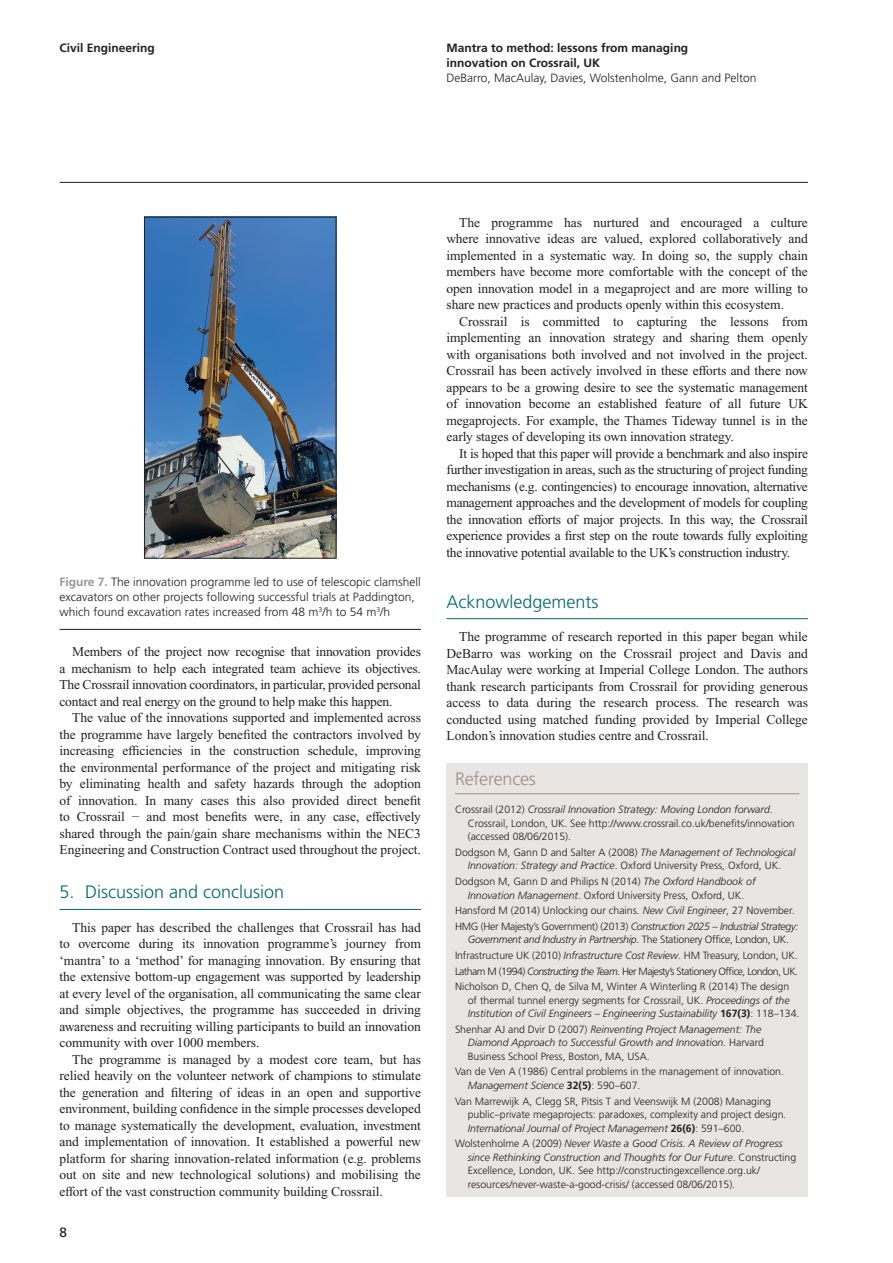
<style>
.page{position:relative;width:893px;height:1263px;background:#fff}
.page>*{position:absolute;margin:0;border:0;box-sizing:border-box;transform-origin:0 0}
.t1{font:300 18px "Frutiger LT Std";color:#006a71}
.t2{font:300 18px "Frutiger LT Std";letter-spacing:-.01em;color:#9c9086}
.t3{font:13.5px/16.5px "Times New Roman PS Pro";letter-spacing:-.005em;color:#231f20;text-align:justify}
.t4{font:13.5px "Frutiger LT Std";color:#231f20}
.t5{font:300 12px/15px "Frutiger LT Std";color:#231f20}
.t6{font:700 12px/15px "Frutiger LT Std";color:#231f20}
.t7{font:300 10.5px/13.5px "Frutiger LT Std";color:#231f20}
.t8{font:italic 300 10.5px/13.5px "Frutiger LT Std";color:#231f20}
.s1{font-weight:700;color:#939598}
.s2{font-style:italic}
.s3{font-style:normal}
.s4{font-weight:700;font-style:normal}
.s5{font-weight:700}
</style>
<div class="page">
<hr style="left:60px;top:182px;width:748px;height:1px;background:#231f20">
<div style="left:446px;top:763px;width:362px;height:433px;background:#e9e5e2"></div>
<hr style="left:455px;top:793px;width:344px;height:1px;background:#9c9086">
<hr style="left:446px;top:618px;width:362px;height:1px;background:#006a71">
<hr style="left:60px;top:909px;width:361px;height:1px;background:#006a71">
<hr style="left:60px;top:629px;width:361px;height:1px;background:#231f20">
<img style="left:146px;top:219px;width:188px;height:337px">
<div style="left:144px;top:217px;width:192px;height:341px;border:1px solid #231f20"></div>
<p class="t6" style="left:60px;top:40px;width:97px">Civil Engineering</p>
<p class="t6" style="left:446px;top:40px;width:243px">Mantra to method: lessons from managing innovation on Crossrail, UK</p>
<p class="t5" style="left:446px;top:70px;width:311px">DeBarro, MacAulay, Davies, Wolstenholme, Gann and Pelton</p>
<p class="t5" style="left:60px;top:575px;width:363px"><span class="s1">Figure 7.</span> The innovation programme led to use of telescopic clamshell excavators on other projects following successful trials at Paddington, which found excavation rates increased from 48 m<sup>3</sup>/h to 54 m<sup>3</sup>/h</p>
<p class="t3" style="left:60px;top:644px;width:363px;text-indent:13px">Members of the project now recognise that innovation provides a mechanism to help each integrated team achieve its objectives.<br>The Crossrail innovation coordinators, in particular, provided personal contact and real energy on the ground to help make this happen.</p>
<p class="t3" style="left:60px;top:710px;width:363px;text-indent:13px">The value of the innovations supported and implemented across the programme have largely benefited the contractors involved by increasing efficiencies in the construction schedule, improving the environmental performance of the project and mitigating risk by eliminating health and safety hazards through the adoption of innovation. In many cases this also provided direct benefit to Crossrail − and most benefits were, in any case, effectively shared through the pain/gain share mechanisms within the NEC3<br>Engineering and Construction Contract used throughout the project.</p>
<h1 class="t1" style="left:60px;top:882px;width:226px">5. Discussion and conclusion</h1>
<p class="t3" style="left:60px;top:920px;width:363px;text-indent:13px">This paper has described the challenges that Crossrail has had to overcome during its innovation programme’s journey from ‘mantra’ to a ‘method’ for managing innovation. By ensuring that the extensive bottom-up engagement was supported by leadership at every level of the organisation, all communicating the same clear and simple objectives, the programme has succeeded in driving awareness and recruiting willing participants to build an innovation community with over 1000 members.</p>
<p class="t3" style="left:60px;top:1052px;width:363px;text-indent:13px">The programme is managed by a modest core team, but has relied heavily on the volunteer network of champions to stimulate the generation and filtering of ideas in an open and supportive environment, building confidence in the simple processes developed to manage systematically the development, evaluation, investment and implementation of innovation. It established a powerful new platform for sharing innovation-related information (e.g. problems out on site and new technological solutions) and mobilising the effort of the vast construction community building Crossrail.</p>
<p class="t4" style="left:60px;top:1225px;width:9px">8</p>
<p class="t3" style="left:446px;top:215px;width:363px;text-indent:13px">The programme has nurtured and encouraged a culture where innovative ideas are valued, explored collaboratively and implemented in a systematic way. In doing so, the supply chain members have become more comfortable with the concept of the open innovation model in a megaproject and are more willing to share new practices and products openly within this ecosystem.</p>
<p class="t3" style="left:446px;top:314px;width:363px;text-indent:13px">Crossrail is committed to capturing the lessons from implementing an innovation strategy and sharing them openly with organisations both involved and not involved in the project.<br>Crossrail has been actively involved in these efforts and there now appears to be a growing desire to see the systematic management of innovation become an established feature of all future UK megaprojects. For example, the Thames Tideway tunnel is in the early stages of developing its own innovation strategy.</p>
<p class="t3" style="left:446px;top:446px;width:363px;text-indent:13px">It is hoped that this paper will provide a benchmark and also inspire further investigation in areas, such as the structuring of project funding mechanisms (e.g. contingencies) to encourage innovation, alternative management approaches and the development of models for coupling the innovation efforts of major projects. In this way, the Crossrail experience provides a first step on the route towards fully exploiting the innovative potential available to the UK’s construction industry.</p>
<h1 class="t1" style="left:446px;top:591px;width:154px">Acknowledgements</h1>
<p class="t3" style="left:446px;top:629px;width:363px;text-indent:13px">The programme of research reported in this paper began while DeBarro was working on the Crossrail project and Davis and MacAulay were working at Imperial College London. The authors thank research participants from Crossrail for providing generous access to data during the research process. The research was conducted using matched funding provided by Imperial College London’s innovation studies centre and Crossrail.</p>
<h1 class="t2" style="left:455px;top:768px;width:82px">References</h1>
<p class="t7" style="left:468px;top:803px;width:328px;text-indent:-13px">Crossrail (2012) <span class="s2">Crossrail Innovation Strategy: Moving London forward</span>.<br>Crossrail, London, UK. See http://www.crossrail.co.uk/benefits/innovation (accessed 08/06/2015).</p>
<p class="t7" style="left:455px;top:846px;width:342px;text-align:center">Dodgson M, Gann D and Salter A (2008) <span class="s2">The Management of Technological<br>Innovation: Strategy and Practice</span>. Oxford University Press, Oxford, UK.</p>
<p class="t7" style="left:455px;top:875px;width:302px;text-align:center">Dodgson M, Gann D and Philips N (2014) <span class="s2">The Oxford Handbook of<br>Innovation Management</span>. Oxford University Press, Oxford, UK.</p>
<p class="t7" style="left:455px;top:903px;width:345px;line-height:15.6px">Hansford M (2014) Unlocking our chains. <span class="s2">New Civil Engineer</span>, 27 November.<br>HMG (Her Majesty’s Government) (2013) <span class="s2">Construction 2025 – Industrial Strategy:</span></p>
<p class="t7" style="left:455px;top:932px;width:345px;line-height:15.6px;text-indent:13px"><span class="s2">Government and Industry in Partnership</span>. The Stationery Office, London, UK.<br>Infrastructure UK (2010) <span class="s2">Infrastructure Cost Review</span>. HM Treasury, London, UK.<br>Latham M (1994) <span class="s2">Constructing the Team</span>. Her Majesty’s Stationery Office, London, UK.<br>Nicholson D, Chen Q, de Silva M, Winter A Winterling R (2014) The design</p>
<p class="t8" style="left:468px;top:993px;width:333px"><span class="s3">of thermal tunnel energy segments for Crossrail, UK.</span> Proceedings of the<br>Institution of Civil Engineers – Engineering Sustainability <span class="s4">167(3)</span><span class="s3">: 118–134.</span></p>
<p class="t8" style="left:468px;top:1022px;width:298px;text-indent:-13px"><span class="s3">Shenhar AJ and Dvir D (2007)</span> Reinventing Project Management: The<br>Diamond Approach to Successful Growth and Innovation. <span class="s3">Harvard<br>Business School Press, Boston, MA, USA.</span></p>
<p class="t7" style="left:468px;top:1065px;width:318px;text-indent:-13px">Van de Ven A (1986) Central problems in the management of innovation.<br><span class="s2">Management Science</span> <span class="s5">32(5)</span>: 590–607.</p>
<p class="t7" style="left:468px;top:1094px;width:320px;text-indent:-13px">Van Marrewijk A, Clegg SR, Pitsis T and Veenswijk M (2008) Managing public–private megaprojects: paradoxes, complexity and project design<span class="s2">.<br>International Journal of Project Management</span> <span class="s5">26(6)</span>: 591–600.</p>
<p class="t7" style="left:468px;top:1137px;width:330px;text-indent:-13px">Wolstenholme A (2009) <span class="s2">Never Waste a Good Crisis. A Review of Progress since Rethinking Construction and Thoughts for Our Future</span>. Constructing Excellence, London, UK. See http://constructingexcellence.org.uk/ resources/never-waste-a-good-crisis/ (accessed 08/06/2015).</p>
</div>
